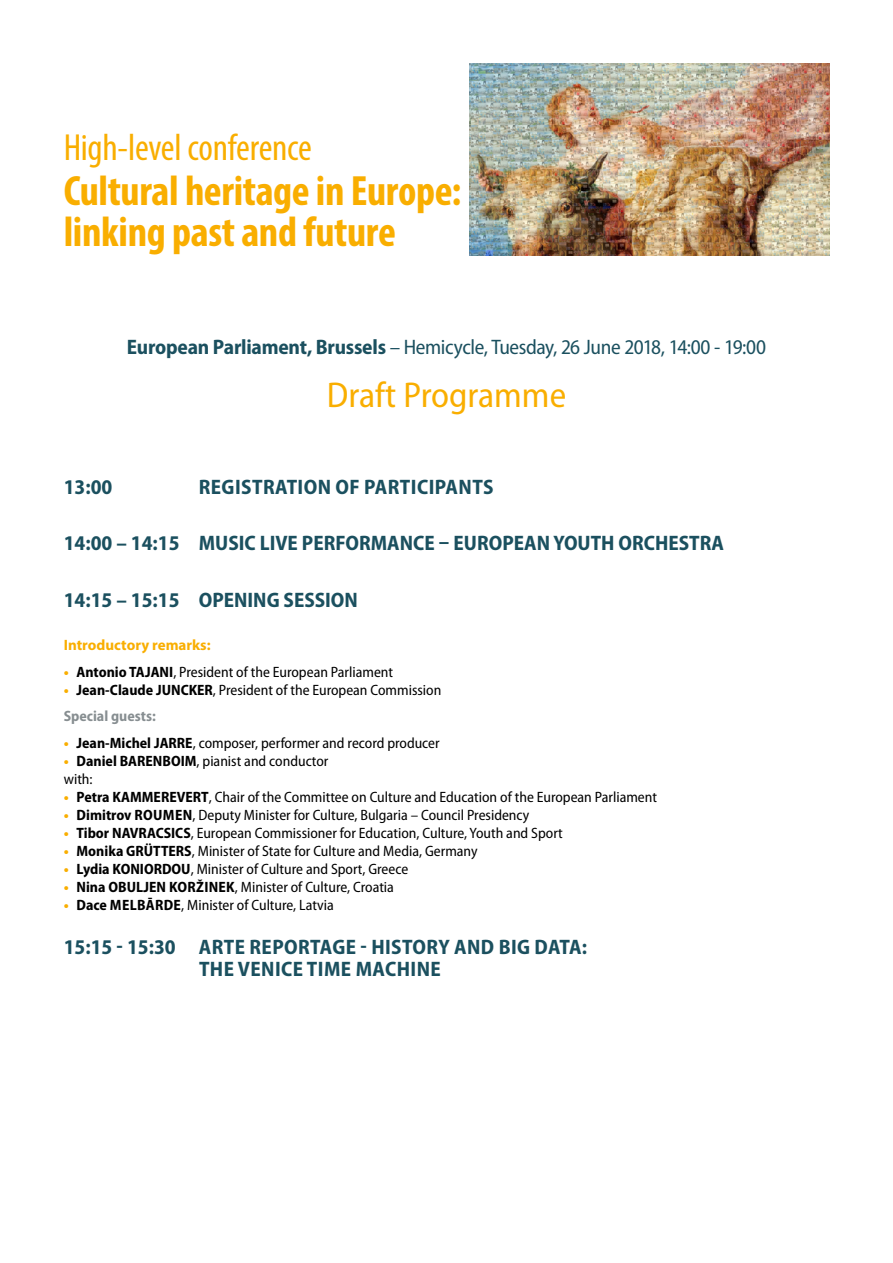
<style>
.page{position:relative;width:893px;height:1263px;background:#fff}
.page>*{position:absolute;margin:0;border:0;box-sizing:border-box;transform-origin:0 0}
.t1{font:700 condensed 42.6px "Myriad Pro";letter-spacing:-.01em;color:#f9ae00}
.t2{font:condensed 37.95px "Myriad Pro";letter-spacing:-.01em;color:#f9ae00}
.BODY{font:semi-condensed 36px "Myriad Pro";color:#f9ae00}
.T2{font:700 semi-condensed 21px/22.5px "Myriad Pro";letter-spacing:.02em;color:#1b505f;text-align:center}
.T2-2{font:700 semi-condensed 21px "Myriad Pro";color:#1b505f}
.t3{font:semi-condensed 21px "Myriad Pro";letter-spacing:-.02em;color:#1b505f}
.bullets_body{font:semi-condensed 15px "Myriad Pro";color:#000}
.BODY-2{font:700 15px "Myriad Pro";color:#f9ae00}
.MINUTES{font:700 semi-condensed 15px "Myriad Pro";color:#878e91}
.s1{font-weight:700}
.s2{font-weight:700;font-stretch:normal;color:#f9ae00}
</style>
<div class="page">
<img style="left:470px;top:64px;width:359px;height:191px">
<p class="t2" style="left:64px;top:127px;width:250px">High-level conference</p>
<p class="t1" style="left:64px;top:165px;width:399px">Cultural heritage in Europe:</p>
<p class="t1" style="left:64px;top:205px;width:334px">linking past and future</p>
<p class="t3" style="left:127px;top:336px;width:641px"><span class="s1">European Parliament, Brussels</span> – Hemicycle, Tuesday, 26 June 2018, 14:00 - 19:00</p>
<p class="BODY" style="left:327px;top:376px;width:241px">Draft Programme</p>
<p class="T2-2" style="left:64px;top:475px;width:50px">13:00</p>
<p class="T2" style="left:199px;top:476px;width:296px">REGISTRATION OF PARTICIPANTS</p>
<p class="T2-2" style="left:64px;top:531px;width:662px">14:00 – 14:15 MUSIC LIVE PERFORMANCE – EUROPEAN YOUTH ORCHESTRA</p>
<p class="T2-2" style="left:64px;top:588px;width:296px">14:15 – 15:15 OPENING SESSION</p>
<p class="BODY-2" style="left:64px;top:635px;width:148px">Introductory remarks:</p>
<p class="bullets_body" style="left:64px;top:664px;width:331px"><span class="s2">•</span> <span class="s1">Antonio TAJANI</span>, President of the European Parliament</p>
<p class="bullets_body" style="left:64px;top:682px;width:379px"><span class="s2">•</span> <span class="s1">Jean-Claude JUNCKER</span>, President of the European Commission</p>
<p class="MINUTES" style="left:64px;top:708px;width:94px">Special guests:</p>
<p class="bullets_body" style="left:64px;top:735px;width:377px"><span class="s2">•</span> <span class="s1">Jean-Michel JARRE</span>, composer, performer and record producer</p>
<p class="bullets_body" style="left:64px;top:753px;width:266px"><span class="s2">•</span> <span class="s1">Daniel BARENBOIM</span>, pianist and conductor</p>
<p class="bullets_body" style="left:64px;top:771px;width:30px">with:</p>
<p class="bullets_body" style="left:64px;top:789px;width:595px"><span class="s2">•</span> <span class="s1">Petra KAMMEREVERT</span>, Chair of the Committee on Culture and Education of the European Parliament</p>
<p class="bullets_body" style="left:64px;top:807px;width:467px"><span class="s2">•</span> <span class="s1">Dimitrov ROUMEN</span>, Deputy Minister for Culture, Bulgaria – Council Presidency</p>
<p class="bullets_body" style="left:64px;top:825px;width:501px"><span class="s2">•</span> <span class="s1">Tibor NAVRACSICS</span>, European Commissioner for Education, Culture, Youth and Sport</p>
<p class="bullets_body" style="left:64px;top:843px;width:415px"><span class="s2">•</span> <span class="s1">Monika GRÜTTERS</span>, Minister of State for Culture and Media, Germany</p>
<p class="bullets_body" style="left:64px;top:861px;width:346px"><span class="s2">•</span> <span class="s1">Lydia KONIORDOU</span>, Minister of Culture and Sport, Greece</p>
<p class="bullets_body" style="left:64px;top:879px;width:332px"><span class="s2">•</span> <span class="s1">Nina OBULJEN KORŽINEK</span>, Minister of Culture, Croatia</p>
<p class="bullets_body" style="left:64px;top:897px;width:271px"><span class="s2">•</span> <span class="s1">Dace MELBĀRDE</span>, Minister of Culture, Latvia</p>
<p class="T2" style="left:64px;top:936px;width:525px">15:15 - 15:30 ARTE REPORTAGE - HISTORY AND BIG DATA:<br>THE VENICE TIME MACHINE</p>
</div>
